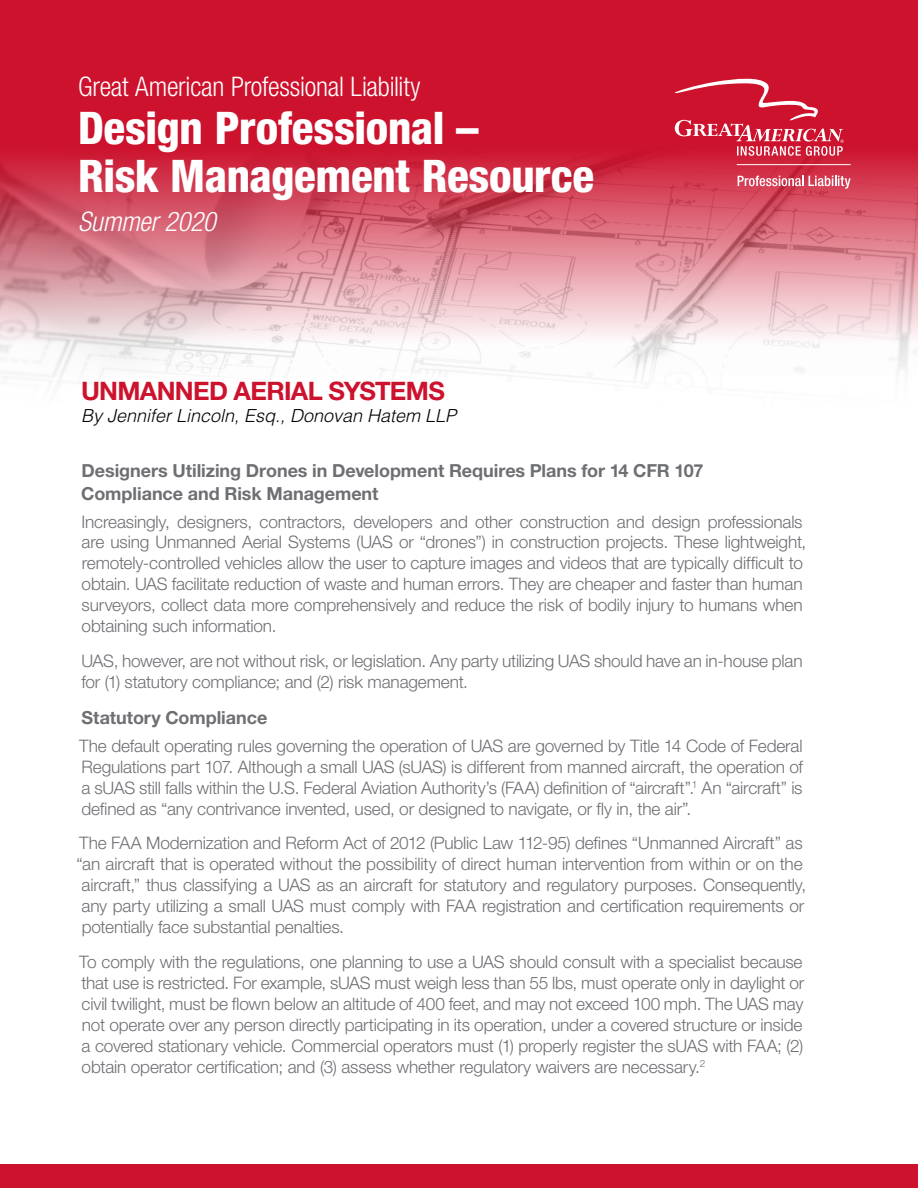
<style>
.page{position:relative;width:918px;height:1188px;background:#fff}
.page>*{position:absolute;margin:0;border:0;box-sizing:border-box;transform-origin:0 0}
.t1{font:800 condensed 45px/48px "Helvetica Neue LT Std";letter-spacing:-.01em;color:#fff}
.t2{font:300 condensed 27px "Helvetica Neue LT Std";letter-spacing:-.01em;color:#fff}
.t3{font:italic 300 condensed 27px "Helvetica Neue LT Std";letter-spacing:-.01em;color:#fff}
.t4{font:700 25.5px "Helvetica Neue LT Std";letter-spacing:-.025em;color:#cd122d}
.t5{font:700 18px/22.5px "Helvetica Neue LT Std";letter-spacing:-.005em;color:#6d6f73}
.t6{font:italic 300 18px "Helvetica LT Std";color:#000}
.t7{font:300 17.25px/21px "Helvetica Neue LT Std";letter-spacing:-.01em;color:#6d6f73}
</style>
<div class="page">
<div style="left:0;top:1164px;width:918px;height:24px;background:#cd122d"></div>
<div style="left:0;top:0;width:918px;height:29px;background:#cd122d"></div>
<svg style="left:0;top:29px;width:918px;height:348px;background:#da6979"></svg>
<svg style="left:675px;top:76px;width:169px;height:80px;background:#d4344b"></svg>
<svg style="left:738px;top:176px;width:113px;height:13px"></svg>
<hr style="left:737px;top:164px;width:114px;height:1px;background:#fff">
<h2 class="t2" style="left:78px;top:71px;width:344px">Great American Professional Liability</h2>
<h1 class="t1" style="left:78px;top:103px;width:518px">Design Professional –<br>Risk Management Resource</h1>
<h2 class="t3" style="left:78px;top:206px;width:139px">Summer 2020</h2>
<h3 class="t4" style="left:81px;top:375px;width:365px">UNMANNED AERIAL SYSTEMS</h3>
<p class="t6" style="left:81px;top:404px;width:377px">By Jennifer Lincoln, Esq., Donovan Hatem LLP</p>
<p class="t5" style="left:81px;top:459px;width:624px">Designers Utilizing Drones in Development Requires Plans for 14 CFR 107<br>Compliance and Risk Management</p>
<p class="t7" style="left:82px;top:511px;width:726px">Increasingly, designers, contractors, developers and other construction and design professionals are using Unmanned Aerial Systems (UAS or “drones”) in construction projects. These lightweight, remotely-controlled vehicles allow the user to capture images and videos that are typically difficult to obtain. UAS facilitate reduction of waste and human errors. They are cheaper and faster than human surveyors, collect data more comprehensively and reduce the risk of bodily injury to humans when obtaining such information.</p>
<p class="t7" style="left:81px;top:650px;width:723px">UAS, however, are not without risk, or legislation. Any party utilizing UAS should have an in-house plan for (1) statutory compliance; and (2) risk management.</p>
<p class="t5" style="left:82px;top:706px;width:187px">Statutory Compliance</p>
<p class="t7" style="left:79px;top:735px;width:725px;text-align:justify">The default operating rules governing the operation of UAS are governed by Title 14 Code of Federal Regulations part 107. Although a small UAS (sUAS) is different from manned aircraft, the operation of a sUAS still falls within the U.S. Federal Aviation Authority’s (FAA) definition of “aircraft”.<sup>1</sup> An “aircraft” is defined as “any contrivance invented, used, or designed to navigate, or fly in, the air”.</p>
<p class="t7" style="left:79px;top:832px;width:725px">The FAA Modernization and Reform Act of 2012 (Public Law 112-95) defines “Unmanned Aircraft” as</p>
<p class="t7" style="left:77px;top:853px;width:728px">“an aircraft that is operated without the possibility of direct human intervention from within or on the</p>
<p class="t7" style="left:82px;top:874px;width:726px">aircraft,” thus classifying a UAS as an aircraft for statutory and regulatory purposes. Consequently,</p>
<p class="t7" style="left:82px;top:895px;width:724px">any party utilizing a small UAS must comply with FAA registration and certification requirements or</p>
<p class="t7" style="left:82px;top:916px;width:264px">potentially face substantial penalties.</p>
<p class="t7" style="left:79px;top:951px;width:726px;text-align:justify">To comply with the regulations, one planning to use a UAS should consult with a specialist because that use is restricted. For example, sUAS must weigh less than 55 lbs, must operate only in daylight or civil twilight, must be flown below an altitude of 400 feet, and may not exceed 100 mph. The UAS may not operate over any person directly participating in its operation, under a covered structure or inside a covered stationary vehicle. Commercial operators must (1) properly register the sUAS with FAA; (2) obtain operator certification; and (3) assess whether regulatory waivers are necessary.<sup>2</sup></p>
</div>
